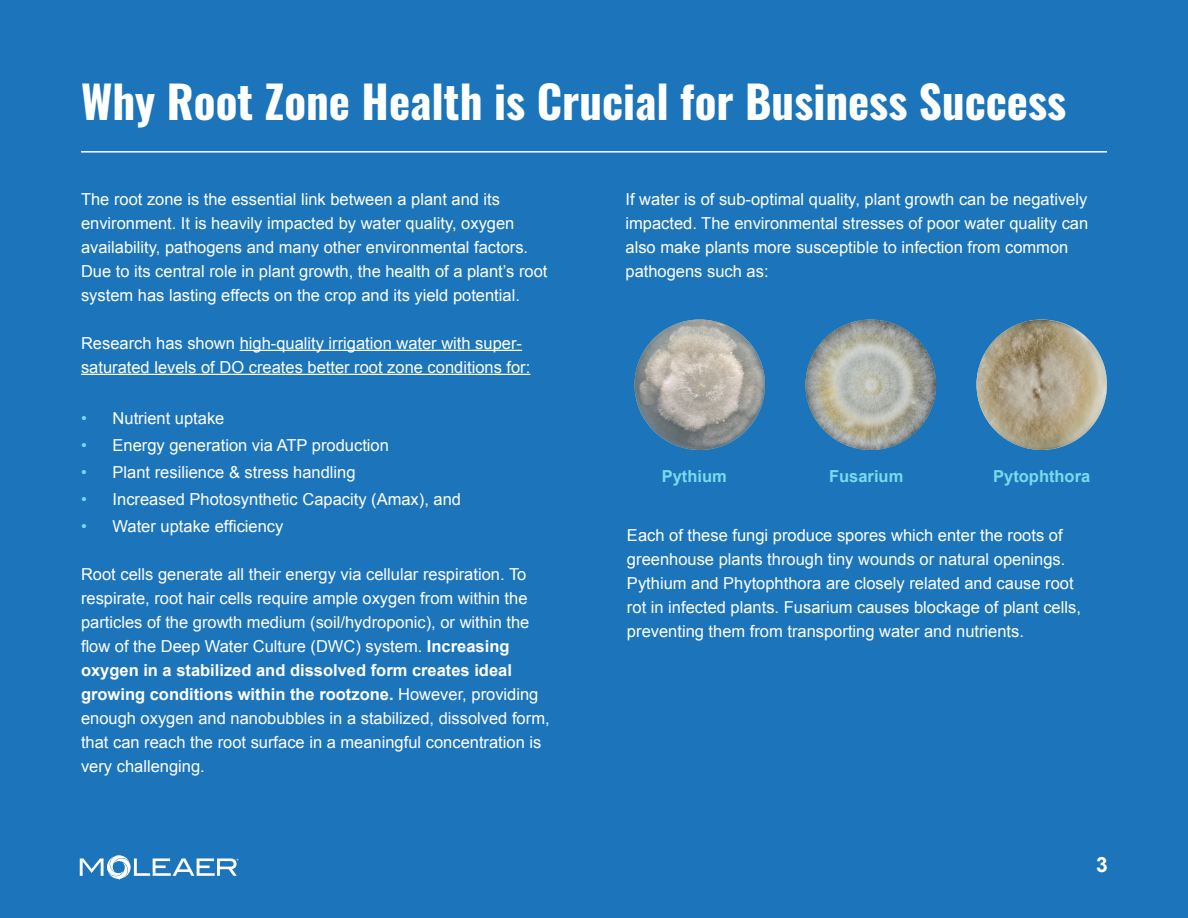
<style>
.page{position:relative;width:1188px;height:918px;background:#fff}
.page>*{position:absolute;margin:0;border:0;box-sizing:border-box;transform-origin:0 0}
.t1{font:700 45px "Oswald";color:#fff}
.t2{font:700 21px "Arial";color:#fff}
.t3{font:16.5px/24px "Arial";color:#fff}
.t4{font:700 16.5px "Arial";color:#7adaed}
.s1{color:#7adaed}
.s2{font-weight:700}
</style>
<div class="page">
<div style="left:0;top:821px;width:1188px;height:97px;background:#1c75ba"></div>
<svg style="left:80px;top:855px;width:158px;height:24px"></svg>
<div style="left:0;top:0;width:1188px;height:837px;background:#1c75ba"></div>
<hr style="left:81px;top:151px;width:1026px;height:2px;background:#fff">
<hr style="left:240px;top:350px;width:282px;height:1px;background:#fff">
<hr style="left:81px;top:374px;width:449px;height:1px;background:#fff">
<img style="left:634px;top:320px;width:131px;height:130px;border-radius:65px">
<img style="left:806px;top:320px;width:130px;height:130px;border-radius:65px">
<img style="left:976px;top:320px;width:131px;height:130px;border-radius:65px">
<p class="t1" style="left:81px;top:78px;width:987px">Why Root Zone Health is Crucial for Business Success</p>
<p class="t3" style="left:81px;top:187px;width:468px">The root zone is the essential link between a plant and its environment. It is heavily impacted by water quality, oxygen availability, pathogens and many other environmental factors.<br>Due to its central role in plant growth, the health of a plant’s root system has lasting effects on the crop and its yield potential.</p>
<p class="t3" style="left:81px;top:331px;width:451px">Research has shown high-quality irrigation water with super&shy;saturated levels of DO creates better root zone conditions for:</p>
<p class="t3" style="left:81px;top:406px;width:145px"><span class="s1">•</span> Nutrient uptake</p>
<p class="t3" style="left:81px;top:433px;width:309px"><span class="s1">•</span> Energy generation via ATP production</p>
<p class="t3" style="left:81px;top:460px;width:276px"><span class="s1">•</span> Plant resilience &amp; stress handling</p>
<p class="t3" style="left:81px;top:487px;width:382px"><span class="s1">•</span> Increased Photosynthetic Capacity (Amax), and</p>
<p class="t3" style="left:81px;top:514px;width:204px"><span class="s1">•</span> Water uptake efficiency</p>
<p class="t3" style="left:81px;top:562px;width:470px">Root cells generate all their energy via cellular respiration. To respirate, root hair cells require ample oxygen from within the particles of the growth medium (soil/hydroponic), or within the flow of the Deep Water Culture (DWC) system. <span class="s2">Increasing oxygen in a stabilized and dissolved form creates ideal growing conditions within the rootzone.</span> However, providing enough oxygen and nanobubbles in a stabilized, dissolved form, that can reach the root surface in a meaningful concentration is very challenging.</p>
<p class="t3" style="left:626px;top:187px;width:464px">If water is of sub-optimal quality, plant growth can be negatively impacted. The environmental stresses of poor water quality can also make plants more susceptible to infection from common pathogens such as:</p>
<p class="t4" style="left:662px;top:466px;width:67px">Pythium</p>
<p class="t4" style="left:829px;top:466px;width:76px">Fusarium</p>
<p class="t4" style="left:993px;top:466px;width:99px">Pytophthora</p>
<p class="t3" style="left:627px;top:524px;width:455px">Each of these fungi produce spores which enter the roots of greenhouse plants through tiny wounds or natural openings.<br>Pythium and Phytophthora are closely related and cause root rot in infected plants. Fusarium causes blockage of plant cells, preventing them from transporting water and nutrients.</p>
<p class="t2" style="left:1096px;top:851px;width:13px">3</p>
</div>
